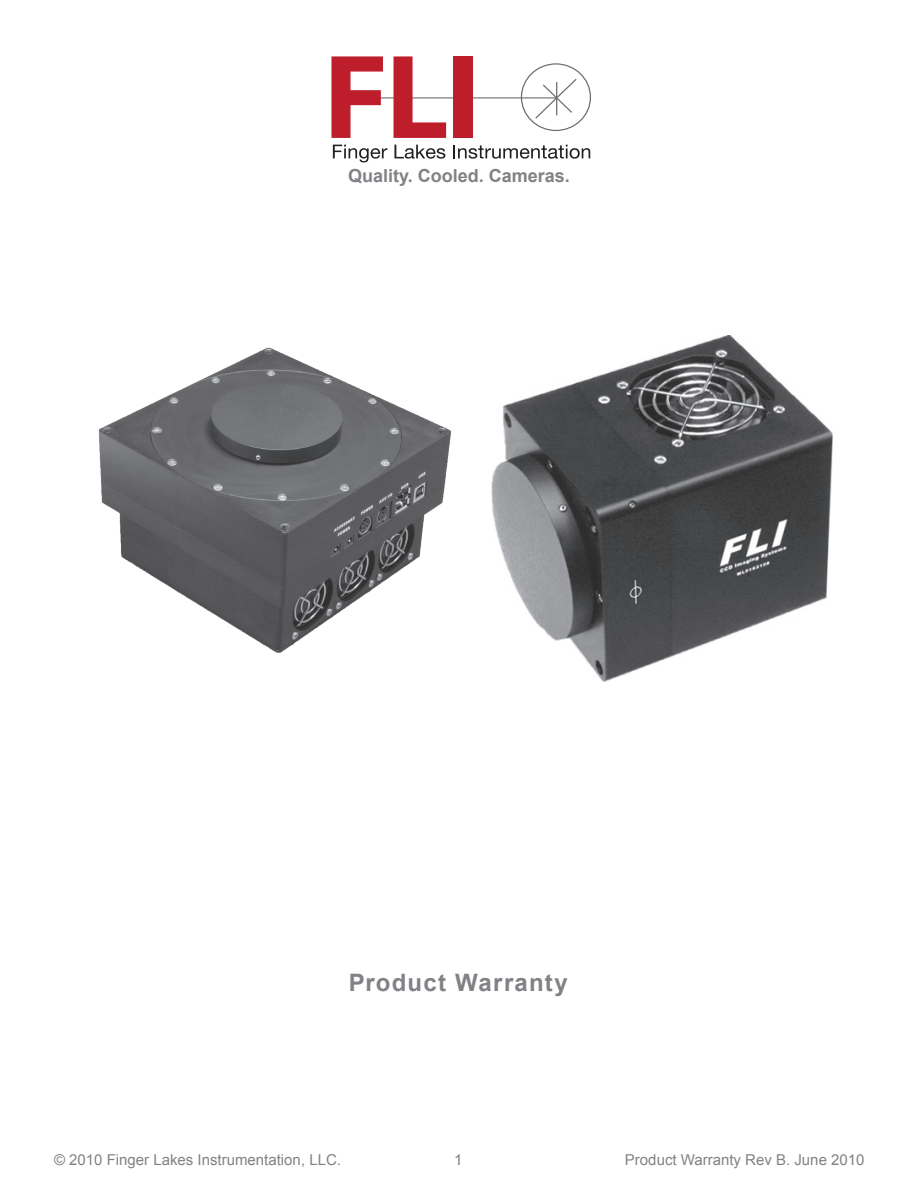
<style>
.page{position:relative;width:918px;height:1188px;background:#fff}
.page>*{position:absolute;margin:0;border:0;box-sizing:border-box;transform-origin:0 0}
.Heading_1{font:700 24px "Arial";letter-spacing:.05em;color:#808285}
.Table_heading{font:700 18px "Arial";color:#808285}
.Footer_Grey{font:15px "Arial";color:#808285}
</style>
<div class="page">
<img style="left:99px;top:347px;width:353px;height:306px">
<img style="left:491px;top:335px;width:341px;height:346px">
<svg style="left:331px;top:56px;width:260px;height:107px"></svg>
<div style="left:454px;top:56px;width:19px;height:82px;background:#be1d2c"></div>
<p class="Table_heading" style="left:348px;top:166px;width:223px">Quality. Cooled. Cameras.</p>
<p class="Heading_1" style="left:349px;top:969px;width:221px">Product Warranty</p>
<p class="Footer_Grey" style="left:54px;top:1150px;width:289px">© 2010 Finger Lakes Instrumentation, LLC.</p>
<p class="Footer_Grey" style="left:454px;top:1150px;width:10px">1</p>
<p class="Footer_Grey" style="left:625px;top:1150px;width:241px">Product Warranty Rev B. June 2010</p>
</div>
